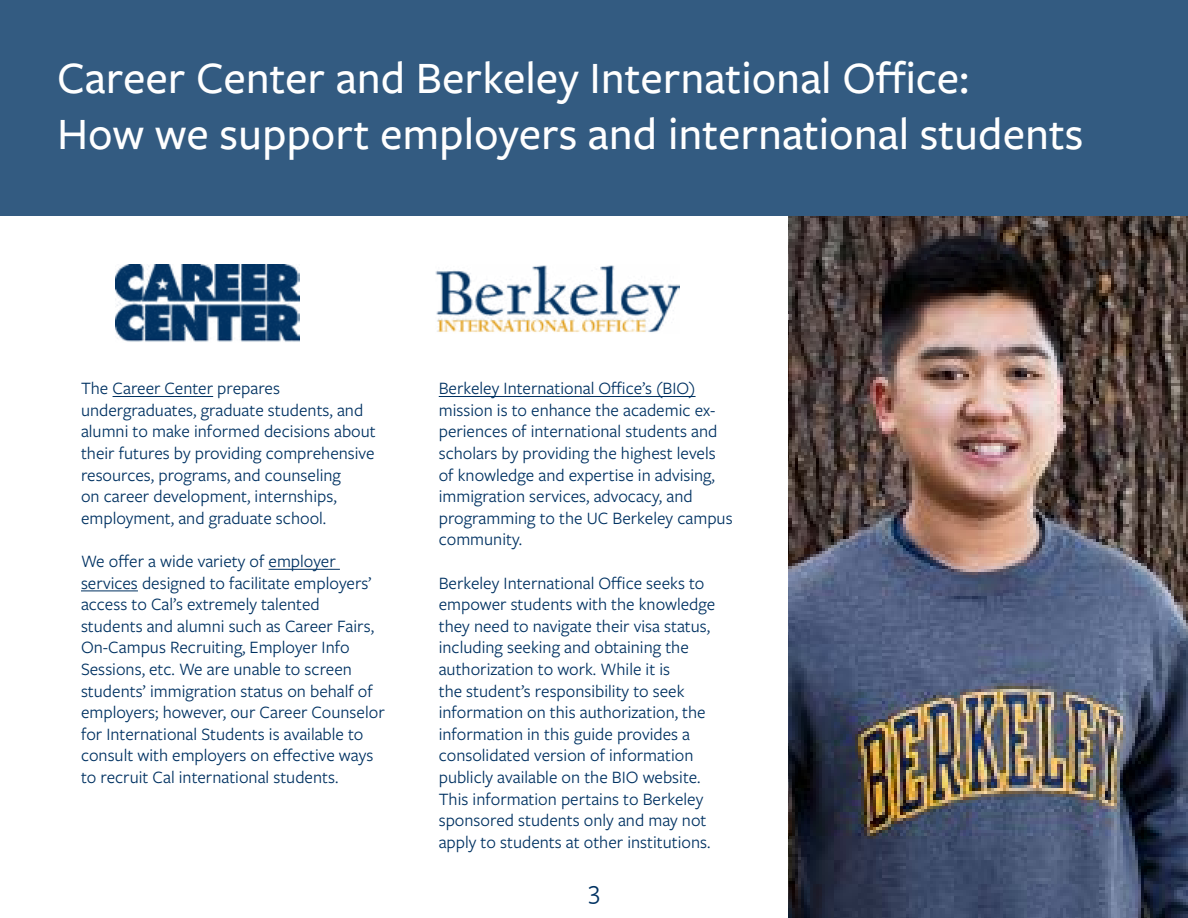
<style>
.page{position:relative;width:1188px;height:918px;background:#fff}
.page>*{position:absolute;margin:0;border:0;box-sizing:border-box;transform-origin:0 0}
.t1{font:500 46.5px/55.8px "Freight Sans Pro";color:#fff}
.t2{font:27px "Freight Sans Pro";color:#003262}
.t3{font:18px/21.6px "Freight Sans Pro";color:#003262}
</style>
<div class="page">
<img style="left:789px;top:216px;width:399px;height:702px">
<div style="left:0;top:0;width:1188px;height:216px;background:#335b81"></div>
<img style="left:436px;top:265px;width:244px;height:67px">
<img style="left:116px;top:264px;width:184px;height:78px">
<hr style="left:113px;top:396px;width:100px;height:1px;background:#003262">
<hr style="left:269px;top:569px;width:71px;height:1px;background:#003262">
<hr style="left:81px;top:591px;width:57px;height:1px;background:#003262">
<hr style="left:439px;top:396px;width:257px;height:1px;background:#003262">
<h1 class="t1" style="left:57px;top:49px;width:1028px">Career Center and Berkeley International Office:<br>How we support employers and international students</h1>
<p class="t3" style="left:81px;top:377px;width:296px">The Career Center prepares undergraduates, graduate students, and alumni to make informed decisions about their futures by providing comprehensive resources, programs, and counseling<br>on career development, internships, employment, and graduate school.</p>
<p class="t3" style="left:81px;top:550px;width:305px">We offer a wide variety of employer services designed to facilitate employers’ access to Cal’s extremely talented students and alumni such as Career Fairs, On-Campus Recruiting, Employer Info Sessions, etc. We are unable to screen students’ immigration status on behalf of employers; however, our Career Counselor for International Students is available to consult with employers on effective ways to recruit Cal international students.</p>
<p class="t3" style="left:439px;top:377px;width:295px">Berkeley International Office’s (BIO) mission is to enhance the academic ex&shy;periences of international students and scholars by providing the highest levels of knowledge and expertise in advising, immigration services, advocacy, and programming to the UC Berkeley campus community.</p>
<p class="t3" style="left:439px;top:571px;width:278px">Berkeley International Office seeks to empower students with the knowledge they need to navigate their visa status, including seeking and obtaining the authorization to work. While it is<br>the student’s responsibility to seek information on this authorization, the information in this guide provides a consolidated version of information publicly available on the BIO website.<br>This information pertains to Berkeley sponsored students only and may not apply to students at other institutions.</p>
<h2 class="t2" style="left:588px;top:873px;width:13px">3</h2>
</div>
